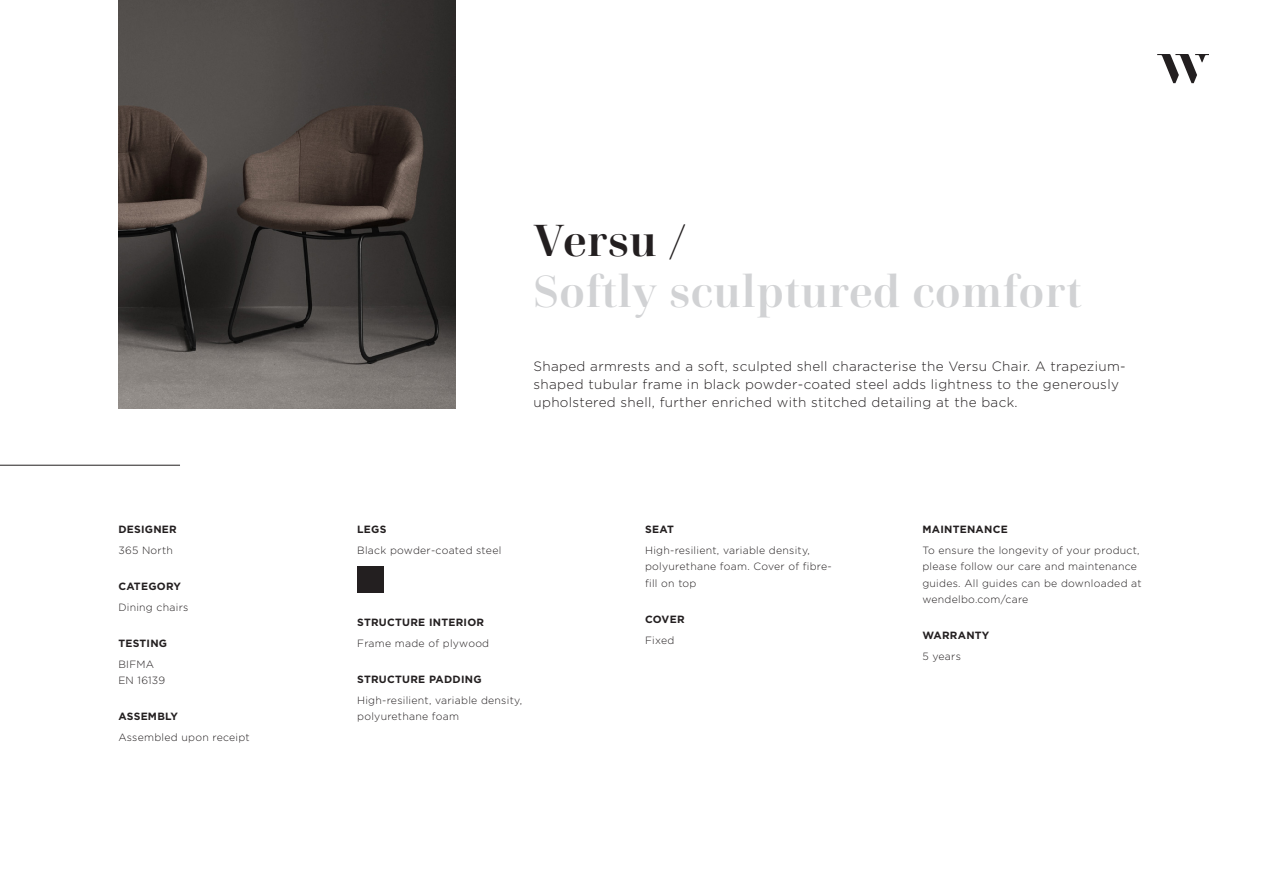
<style>
.page{position:relative;width:1263px;height:893px;background:#fff}
.page>*{position:absolute;margin:0;border:0;box-sizing:border-box;transform-origin:0 0}
.t1{font:700 45px "Cardillac";letter-spacing:.025em;color:#d1d2d4}
.t2{font:700 45px "Cardillac";letter-spacing:.02em;color:#231f20}
.t3{font:300 13.5px/18px "Gotham";letter-spacing:.025em;color:#231f20}
.t4{font:300 10.5px/16.5px "Gotham";letter-spacing:.025em;color:#231f20}
.t5{font:700 10.5px "Gotham";letter-spacing:.025em;color:#231f20}
</style>
<div class="page">
<svg style="left:1157px;top:54px;width:52px;height:29px"></svg>
<img style="left:118px;top:0;width:338px;height:408px">
<hr style="left:0;top:465px;width:180px;height:1px;background:#231f20">
<div style="left:357px;top:567px;width:27px;height:26px;background:#231f20"></div>
<p class="t5" style="left:118px;top:523px;width:60px">DESIGNER</p>
<p class="t4" style="left:118px;top:542px;width:56px">365 North</p>
<p class="t5" style="left:118px;top:580px;width:64px">CATEGORY</p>
<p class="t4" style="left:118px;top:599px;width:72px">Dining chairs</p>
<p class="t5" style="left:118px;top:637px;width:50px">TESTING</p>
<p class="t4" style="left:118px;top:656px;width:48px">BIFMA<br>EN 16139</p>
<p class="t5" style="left:118px;top:710px;width:61px">ASSEMBLY</p>
<p class="t4" style="left:118px;top:729px;width:133px">Assembled upon receipt</p>
<h1 class="t2" style="left:533px;top:212px;width:155px">Versu /</h1>
<h1 class="t1" style="left:533px;top:263px;width:549px">Softly sculptured comfort</h1>
<p class="t3" style="left:533px;top:357px;width:594px">Shaped armrests and a soft, sculpted shell characterise the Versu Chair. A trapezium&shy;shaped tubular frame in black powder-coated steel adds lightness to the generously upholstered shell, further enriched with stitched detailing at the back.</p>
<p class="t5" style="left:357px;top:523px;width:31px">LEGS</p>
<p class="t4" style="left:357px;top:542px;width:146px">Black powder-coated steel</p>
<p class="t5" style="left:357px;top:616px;width:128px">STRUCTURE INTERIOR</p>
<p class="t4" style="left:357px;top:635px;width:134px">Frame made of plywood</p>
<p class="t5" style="left:357px;top:673px;width:126px">STRUCTURE PADDING</p>
<p class="t4" style="left:357px;top:692px;width:166px">High-resilient, variable density, polyurethane foam</p>
<p class="t5" style="left:645px;top:523px;width:30px">SEAT</p>
<p class="t4" style="left:645px;top:542px;width:188px">High-resilient, variable density, polyurethane foam. Cover of fibre&shy;fill on top</p>
<p class="t5" style="left:645px;top:613px;width:41px">COVER</p>
<p class="t4" style="left:645px;top:632px;width:31px">Fixed</p>
<p class="t5" style="left:922px;top:523px;width:87px">MAINTENANCE</p>
<p class="t4" style="left:922px;top:542px;width:221px">To ensure the longevity of your product, please follow our care and maintenance guides. All guides can be downloaded at wendelbo.com/care</p>
<p class="t5" style="left:922px;top:629px;width:69px">WARRANTY</p>
<p class="t4" style="left:922px;top:648px;width:40px">5 years</p>
</div>
